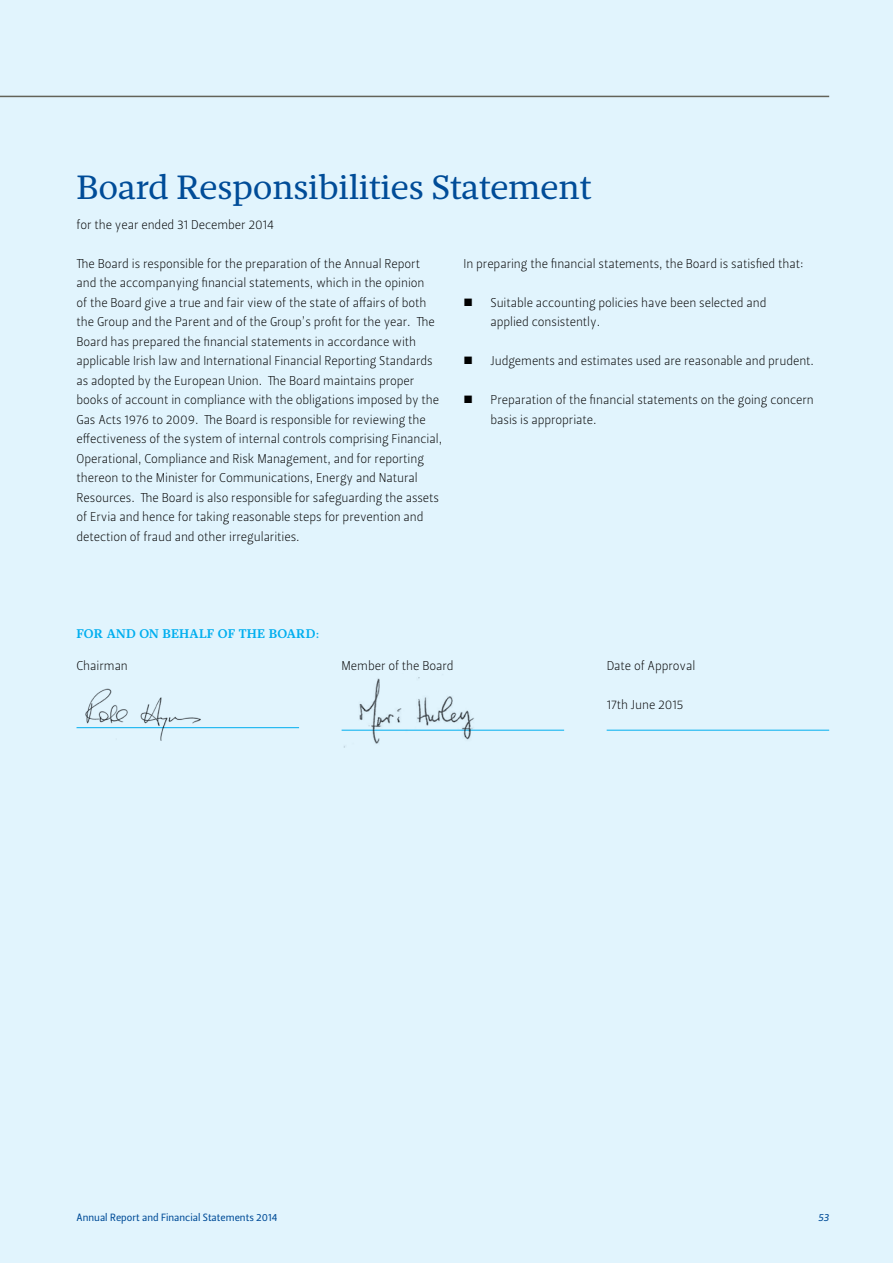
<style>
.page{position:relative;width:893px;height:1263px;background:#e1f4fd}
.page>*{position:absolute;margin:0;border:0;box-sizing:border-box;transform-origin:0 0}
.t1{font:34.5px "Mafra";letter-spacing:-.01em;color:#004c98}
.t2{font:500 12.9px "Mafra";letter-spacing:.005em;color:#00aeef}
.t3{font:12.75px/19.5px "Leitura Sans Grot 1";letter-spacing:-.005em;color:#000}
.t4{font:10.5px "Leitura Sans Grot 2";color:#004c98}
.t5{font:10.5px "Leitura Sans Italic 2";color:#004c98}
</style>
<div class="page">
<hr style="left:0;top:96px;width:829px;height:1px;background:#636359">
<hr style="left:77px;top:727px;width:222px;height:1px;background:#00aeef">
<hr style="left:342px;top:730px;width:222px;height:1px;background:#00aeef">
<hr style="left:607px;top:730px;width:222px;height:1px;background:#00aeef">
<img style="left:342px;top:677px;width:144px;height:71px">
<img style="left:77px;top:688px;width:130px;height:53px">
<h1 class="t1" style="left:77px;top:167px;width:517px">Board Responsibilities Statement</h1>
<p class="t3" style="left:77px;top:215px;width:199px">for the year ended 31 December 2014</p>
<p class="t3" style="left:77px;top:254px;width:367px">The Board is responsible for the preparation of the Annual Report and the accompanying financial statements, which in the opinion<br>of the Board give a true and fair view of the state of affairs of both the Group and the Parent and of the Group’s profit for the year. The Board has prepared the financial statements in accordance with applicable Irish law and International Financial Reporting Standards as adopted by the European Union. The Board maintains proper books of account in compliance with the obligations imposed by the Gas Acts 1976 to 2009. The Board is responsible for reviewing the effectiveness of the system of internal controls comprising Financial, Operational, Compliance and Risk Management, and for reporting thereon to the Minister for Communications, Energy and Natural Resources. The Board is also responsible for safeguarding the assets of Ervia and hence for taking reasonable steps for prevention and detection of fraud and other irregularities.</p>
<p class="t3" style="left:463px;top:254px;width:341px">In preparing the financial statements, the Board is satisfied that:</p>
<p class="t3" style="left:490px;top:293px;width:277px;text-indent:-27px">■ Suitable accounting policies have been selected and applied consistently.</p>
<p class="t3" style="left:463px;top:351px;width:352px">■ Judgements and estimates used are reasonable and prudent.</p>
<p class="t3" style="left:490px;top:390px;width:325px;text-indent:-27px">■ Preparation of the financial statements on the going concern basis is appropriate.</p>
<p class="t2" style="left:77px;top:626px;width:123px">FOR AND ON BEHALF</p>
<p class="t2" style="left:218px;top:626px;width:103px">OF THE BOARD:</p>
<p class="t3" style="left:77px;top:656px;width:53px">Chairman</p>
<p class="t3" style="left:342px;top:656px;width:114px">Member of the Board</p>
<p class="t3" style="left:607px;top:656px;width:90px">Date of Approval</p>
<p class="t3" style="left:607px;top:695px;width:78px">17th June 2015</p>
<p class="t4" style="left:77px;top:1210px;width:203px">Annual Report and Financial Statements 2014</p>
<p class="t5" style="left:818px;top:1211px;width:13px">53</p>
</div>
